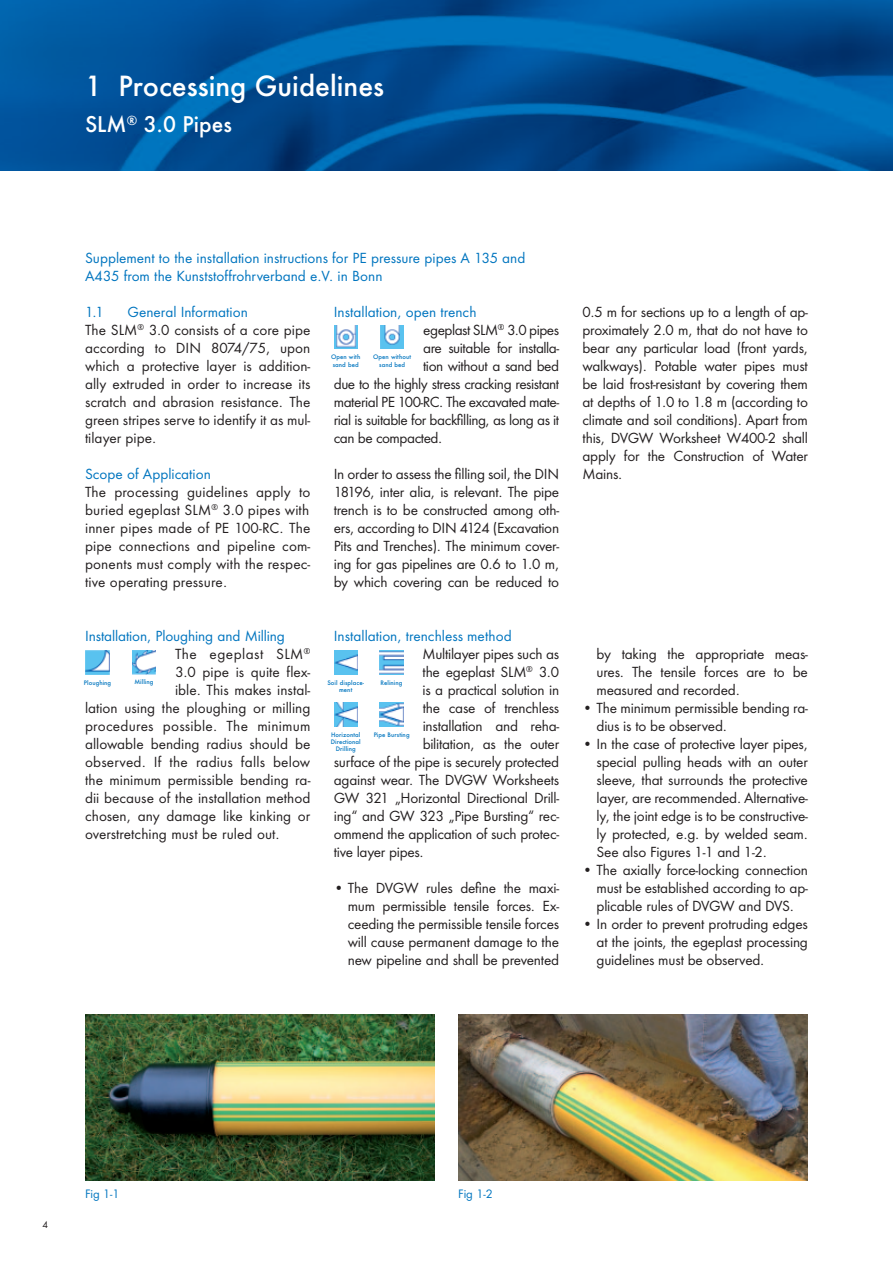
<style>
.page{position:relative;width:893px;height:1263px;background:#fff}
.page>*{position:absolute;margin:0;border:0;box-sizing:border-box;transform-origin:0 0}
.t1{font:500 27px "Futura ND";color:#fff}
.t2{font:500 21px "Futura ND";color:#fff}
.t3{font:13.5px/18px "Futura ND";letter-spacing:-.015em;color:#231f20;text-align:justify}
.t4{font:13.5px/18px "Futura ND";color:#0075bf}
.t5{font:13.5px "Futura ND";letter-spacing:-.035em;color:#231f20}
.t6{font:13.5px "Futura ND";letter-spacing:.015em;color:#231f20}
.t7{font:13.5px "Futura ND";letter-spacing:.02em;color:#231f20}
.t8{font:13.5px "Futura ND";letter-spacing:.03em;color:#231f20}
.t9{font:11.25px "Futura ND";color:#0075bf}
.t10{font:9px "Futura ND";color:#231f20}
.t11{font:500 6px/7.2px "Futura ND";letter-spacing:.01em;color:#0075bf;text-align:center}
.s1{color:#0075bf}
</style>
<div class="page">
<img style="left:0;top:0;width:893px;height:170px">
<img style="left:334px;top:325px;width:23px;height:24px">
<img style="left:380px;top:325px;width:24px;height:24px">
<img style="left:334px;top:651px;width:23px;height:23px">
<img style="left:380px;top:651px;width:23px;height:23px">
<img style="left:334px;top:703px;width:23px;height:23px">
<img style="left:380px;top:703px;width:23px;height:23px">
<img style="left:86px;top:651px;width:23px;height:23px">
<img style="left:132px;top:651px;width:24px;height:23px">
<img style="left:458px;top:1014px;width:350px;height:166px">
<img style="left:85px;top:1014px;width:350px;height:166px">
<h1 class="t1" style="left:85px;top:67px;width:301px">1 Processing Guidelines</h1>
<h2 class="t2" style="left:85px;top:110px;width:148px">SLM<sup>®</sup> 3.0 Pipes</h2>
<p class="t4" style="left:85px;top:249px;width:442px">Supplement to the installation instructions for PE pressure pipes A 135 and<br>A435 from the Kunststoffrohrverband e.V. in Bonn</p>
<p class="t3" style="left:85px;top:303px;width:227px;text-align:left;text-indent:43px"><span class="s1">General Information<br></span>The SLM<sup>®</sup> 3.0 consists of a core pipe according to DIN 8074/75, upon which a protective layer is addition&shy;ally extruded in order to increase its scratch and abrasion resistance. The green stripes serve to identify it as mul&shy;tilayer pipe.</p>
<p class="t4" style="left:85px;top:465px;width:127px">Scope of Application</p>
<p class="t3" style="left:85px;top:483px;width:227px">The processing guidelines apply to buried egeplast SLM<sup>®</sup> 3.0 pipes with inner pipes made of PE 100-RC. The pipe connections and pipeline com&shy;ponents must comply with the respec&shy;tive operating pressure.</p>
<p class="t4" style="left:85px;top:303px;width:20px">1.1</p>
<p class="t4" style="left:85px;top:627px;width:201px">Installation, Ploughing and Milling</p>
<p class="t8" style="left:175px;top:645px;width:137px">The egeplast SLM<sup>®</sup></p>
<p class="t3" style="left:175px;top:663px;width:137px">3.0 pipe is quite flex-</p>
<p class="t3" style="left:175px;top:681px;width:137px">ible. This makes instal-</p>
<p class="t3" style="left:85px;top:699px;width:227px">lation using the ploughing or milling</p>
<p class="t7" style="left:85px;top:717px;width:227px">procedures possible. The minimum</p>
<p class="t3" style="left:85px;top:735px;width:227px">allowable bending radius should be</p>
<p class="t6" style="left:85px;top:753px;width:227px">observed. If the radius falls below</p>
<p class="t3" style="left:85px;top:771px;width:227px">the minimum permissible bending ra-</p>
<p class="t3" style="left:85px;top:789px;width:227px">dii because of the installation method</p>
<p class="t3" style="left:85px;top:807px;width:227px">chosen, any damage like kinking or</p>
<p class="t3" style="left:85px;top:825px;width:196px">overstretching must be ruled out.</p>
<p class="t11" style="left:84px;top:679px;width:29px">Ploughing</p>
<p class="t11" style="left:134px;top:678px;width:20px">Milling</p>
<p class="t4" style="left:334px;top:303px;width:144px">Installation, open trench</p>
<p class="t5" style="left:423px;top:321px;width:138px">egeplast SLM<sup>®</sup> 3.0 pipes</p>
<p class="t5" style="left:423px;top:339px;width:137px">are suitable for installa-</p>
<p class="t5" style="left:423px;top:357px;width:138px">tion without a sand bed</p>
<p class="t5" style="left:334px;top:375px;width:227px">due to the highly stress cracking resistant</p>
<p class="t5" style="left:334px;top:393px;width:227px">material PE 100-RC. The excavated mate-</p>
<p class="t5" style="left:334px;top:411px;width:227px">rial is suitable for backfilling, as long as it</p>
<p class="t5" style="left:334px;top:429px;width:110px">can be compacted.</p>
<p class="t3" style="left:334px;top:465px;width:227px">In order to assess the filling soil, the DIN 18196, inter alia, is relevant. The pipe trench is to be constructed among oth&shy;ers, according to DIN 4124 (Excavation Pits and Trenches). The minimum cover&shy;ing for gas pipelines are 0.6 to 1.0 m, by which covering can be reduced to</p>
<p class="t11" style="left:331px;top:353px;width:31px;text-align:left">Open with sand bed</p>
<p class="t11" style="left:373px;top:353px;width:39px">Open without sand bed</p>
<p class="t4" style="left:334px;top:627px;width:179px">Installation, trenchless method</p>
<p class="t3" style="left:422px;top:645px;width:138px">Multilayer pipes such as</p>
<p class="t3" style="left:422px;top:663px;width:138px">the egeplast SLM<sup>®</sup> 3.0</p>
<p class="t3" style="left:422px;top:681px;width:138px">is a practical solution in</p>
<p class="t3" style="left:423px;top:699px;width:138px">the case of trenchless</p>
<p class="t3" style="left:423px;top:717px;width:138px">installation and reha-</p>
<p class="t3" style="left:423px;top:735px;width:138px">bilitation, as the outer</p>
<p class="t3" style="left:334px;top:753px;width:227px">surface of the pipe is securely protected</p>
<p class="t3" style="left:334px;top:771px;width:227px">against wear. The DVGW Worksheets</p>
<p class="t3" style="left:334px;top:789px;width:227px">GW 321 „Horizontal Directional Drill-</p>
<p class="t3" style="left:334px;top:807px;width:227px">ing“ and GW 323 „Pipe Bursting“ rec-</p>
<p class="t3" style="left:334px;top:825px;width:227px">ommend the application of such protec-</p>
<p class="t3" style="left:334px;top:843px;width:91px">tive layer pipes.</p>
<p class="t3" style="left:348px;top:879px;width:213px;text-indent:-14px">• The DVGW rules define the maxi&shy;mum permissible tensile forces. Ex&shy;ceeding the permissible tensile forces will cause permanent damage to the new pipeline and shall be prevented</p>
<p class="t11" style="left:327px;top:679px;width:38px">Soil displace&shy;ment</p>
<p class="t11" style="left:380px;top:679px;width:23px">Relining</p>
<p class="t11" style="left:331px;top:731px;width:31px">Horizontal<br>Directional<br>Drilling</p>
<p class="t11" style="left:374px;top:731px;width:37px">Pipe Bursting</p>
<p class="t3" style="left:583px;top:303px;width:227px">0.5 m for sections up to a length of ap&shy;proximately 2.0 m, that do not have to bear any particular load (front yards, walkways). Potable water pipes must be laid frost-resistant by covering them at depths of 1.0 to 1.8 m (according to climate and soil conditions). Apart from this, DVGW Worksheet W400-2 shall apply for the Construction of Water Mains.</p>
<p class="t3" style="left:596px;top:645px;width:213px">by taking the appropriate meas&shy;ures. The tensile forces are to be measured and recorded.</p>
<p class="t3" style="left:596px;top:699px;width:213px;text-indent:-14px">• The minimum permissible bending ra&shy;dius is to be observed.</p>
<p class="t3" style="left:596px;top:735px;width:213px;text-indent:-14px">• In the case of protective layer pipes, special pulling heads with an outer sleeve, that surrounds the protective layer, are recommended. Alternative&shy;ly, the joint edge is to be constructive&shy;ly protected, e.g. by welded seam.<br>See also Figures 1-1 and 1-2.</p>
<p class="t3" style="left:596px;top:861px;width:213px;text-indent:-14px">• The axially force-locking connection must be established according to ap&shy;plicable rules of DVGW and DVS.</p>
<p class="t3" style="left:596px;top:915px;width:213px;text-indent:-14px">• In order to prevent protruding edges at the joints, the egeplast processing guidelines must be observed.</p>
<p class="t10" style="left:43px;top:1218px;width:7px">4</p>
<p class="t9" style="left:85px;top:1186px;width:36px">Fig 1-1</p>
<p class="t9" style="left:458px;top:1186px;width:36px">Fig 1-2</p>
</div>
